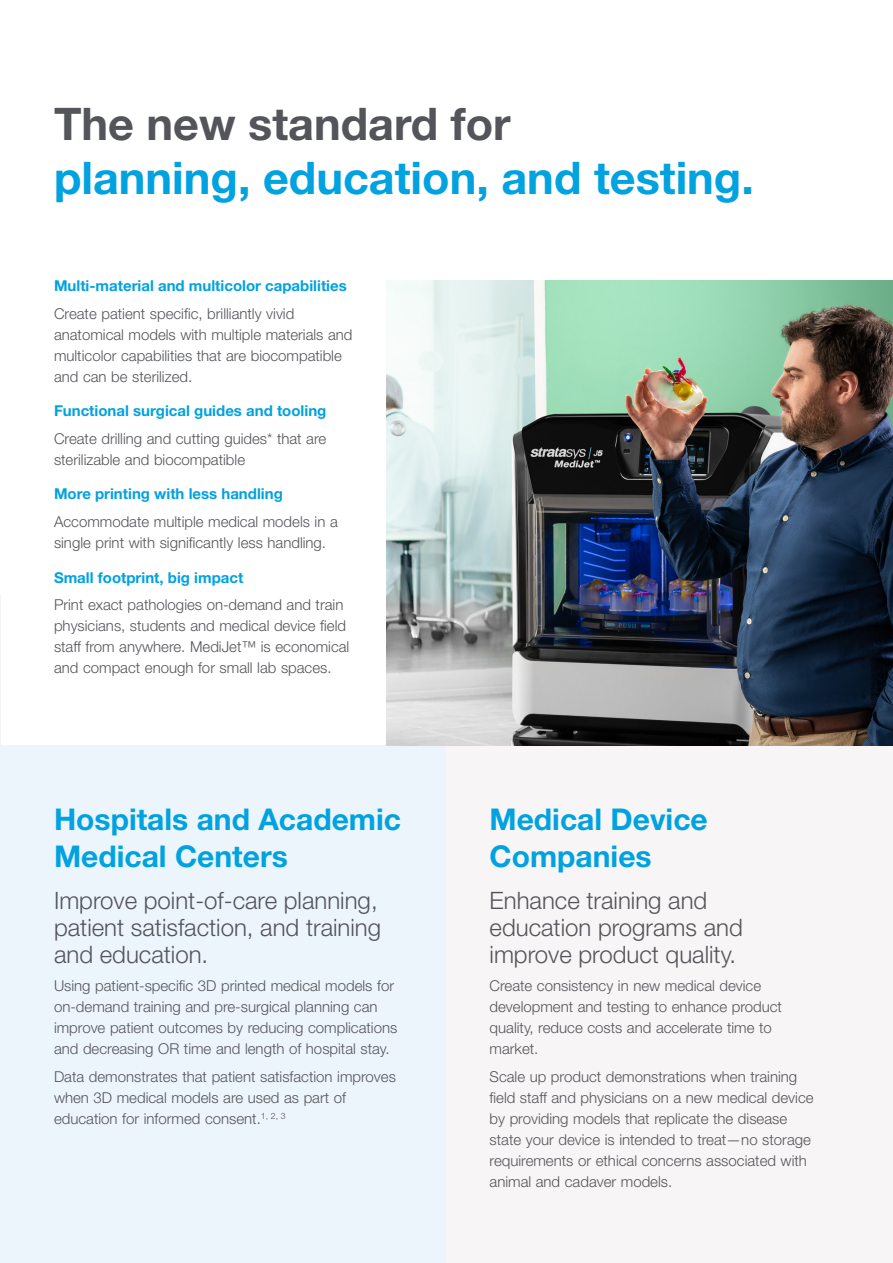
<style>
.page{position:relative;width:893px;height:1263px;background:#fff}
.page>*{position:absolute;margin:0;border:0;box-sizing:border-box;transform-origin:0 0}
.Page_Title{font:700 45px "Helvetica Neue LT Std";color:#00a2e0}
.Page_Title-2{font:700 45px "Helvetica Neue LT Std";color:#54555a}
.Page_Title-3{font:700 30px/37.5px "Helvetica Neue LT Std";color:#00a2e0}
.Intro_copy{font:300 24px/27px "Helvetica Neue LT Std";color:#54555a}
.Para{font:300 15px/21px "Helvetica Neue LT Std";color:#54555a}
.Para_header{font:700 15px "Helvetica Neue LT Std";color:#00a2e0}
</style>
<div class="page">
<img style="left:0;top:594px;width:1px;height:669px">
<div style="left:0;top:745px;width:446px;height:518px;background:#edf5fc"></div>
<div style="left:446px;top:745px;width:447px;height:518px;background:#f8f5f6"></div>
<img style="left:387px;top:280px;width:506px;height:465px">
<p class="Page_Title-2" style="left:54px;top:96px;width:458px">The new standard for</p>
<p class="Page_Title" style="left:54px;top:150px;width:701px">planning, education, and testing.</p>
<p class="Para_header" style="left:54px;top:276px;width:294px">Multi-material and multicolor capabilities</p>
<p class="Para" style="left:54px;top:302px;width:300px">Create patient specific, brilliantly vivid anatomical models with multiple materials and multicolor capabilities that are biocompatible and can be sterilized.</p>
<p class="Para_header" style="left:54px;top:401px;width:274px">Functional surgical guides and tooling</p>
<p class="Para" style="left:54px;top:428px;width:274px">Create drilling and cutting guides* that are sterilizable and biocompatible</p>
<p class="Para_header" style="left:54px;top:485px;width:230px">More printing with less handling</p>
<p class="Para" style="left:54px;top:511px;width:285px">Accommodate multiple medical models in a single print with significantly less handling.</p>
<p class="Para_header" style="left:54px;top:568px;width:191px">Small footprint, big impact</p>
<p class="Para" style="left:54px;top:594px;width:297px">Print exact pathologies on-demand and train physicians, students and medical device field staff from anywhere. MediJet™ is economical and compact enough for small lab spaces.</p>
<p class="Page_Title-3" style="left:54px;top:800px;width:349px">Hospitals and Academic<br>Medical Centers</p>
<p class="Intro_copy" style="left:54px;top:886px;width:329px">Improve point-of-care planning, patient satisfaction, and training and education.</p>
<p class="Para" style="left:54px;top:975px;width:345px">Using patient-specific 3D printed medical models for on-demand training and pre-surgical planning can improve patient outcomes by reducing complications and decreasing OR time and length of hospital stay.</p>
<p class="Para" style="left:54px;top:1065px;width:343px">Data demonstrates that patient satisfaction improves when 3D medical models are used as part of education for informed consent.<sup>1,</sup> <sup>2,</sup> <sup>3</sup></p>
<p class="Page_Title-3" style="left:490px;top:800px;width:220px">Medical Device<br>Companies</p>
<p class="Intro_copy" style="left:490px;top:886px;width:255px">Enhance training and education programs and improve product quality.</p>
<p class="Para" style="left:490px;top:975px;width:294px">Create consistency in new medical device development and testing to enhance product quality, reduce costs and accelerate time to market.</p>
<p class="Para" style="left:490px;top:1065px;width:325px">Scale up product demonstrations when training field staff and physicians on a new medical device by providing models that replicate the disease state your device is intended to treat—no storage requirements or ethical concerns associated with animal and cadaver models.</p>
</div>
